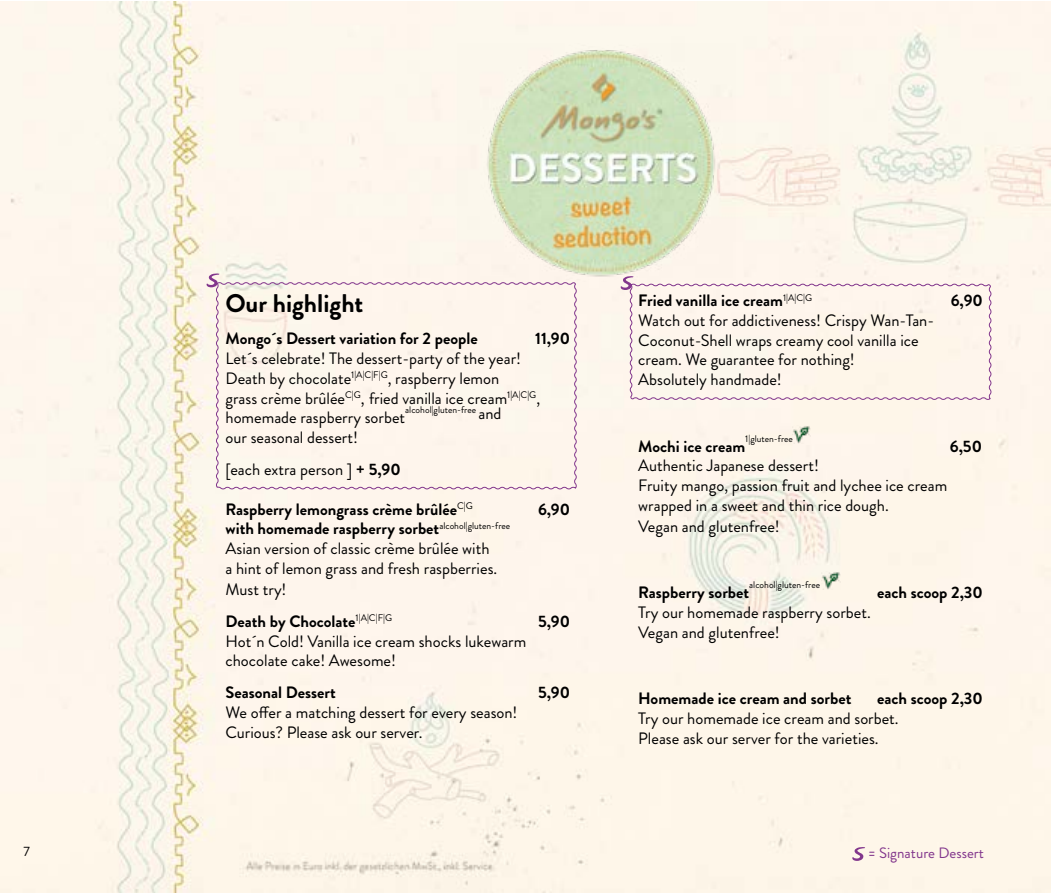
<style>
.page{position:relative;width:1051px;height:893px;background:#fff}
.page>*{position:absolute;margin:0;border:0;box-sizing:border-box;transform-origin:0 0}
.t1{font:700 25.5px "Brandon Grotesque";color:#000}
.t2{font:16.5px/19.8px "Brandon Grotesque";color:#000}
.t3{font:700 16.5px "Brandon Grotesque";color:#000}
.t4{font:15px "Brandon Grotesque";color:#82368c}
.t5{font:13.5px "Brandon Grotesque";color:#000}
.t6{font:9.6px "Brandon Grotesque";color:#000}
.s1{font-size:16.5px}
.s2{font-weight:700}
</style>
<div class="page">
<img style="left:0;top:1px;width:1050px;height:892px">
<img style="left:821px;top:572px;width:18px;height:18px">
<div style="left:629px;top:283px;width:362px;height:118px;background:#fef5ec"></div>
<img style="left:792px;top:425px;width:18px;height:19px">
<svg style="left:620px;top:281px;width:13px;height:9px"></svg>
<div style="left:215px;top:282px;width:362px;height:208px;background:#fef5ec"></div>
<svg style="left:206px;top:273px;width:13px;height:14px"></svg>
<svg style="left:852px;top:847px;width:13px;height:14px"></svg>
<img style="left:458px;top:43px;width:277px;height:238px">
<p class="t5" style="left:23px;top:842px;width:8px">7</p>
<h1 class="t1" style="left:225px;top:286px;width:139px">Our highlight</h1>
<p class="t3" style="left:225px;top:327px;width:254px">Mongo´s Dessert variation for 2 people</p>
<p class="t3" style="left:535px;top:327px;width:37px">11,90</p>
<p class="t2" style="left:225px;top:349px;width:316px">Let´s celebrate! The dessert-party of the year!<br>Death by chocolate<sup>1|A|C|F|G</sup>, raspberry lemon<br>grass crème brûlée<sup>C|G</sup>, fried vanilla ice cream<sup>1|A|C|G</sup>, homemade raspberry sorbet</p>
<p class="t6" style="left:405px;top:403px;width:98px">alcohol|gluten-free <span class="s1">and</span></p>
<p class="t2" style="left:225px;top:422px;width:177px;line-height:31.8px">our seasonal dessert!<br>[each extra person ] <span class="s2">+ 5,90</span></p>
<p class="t3" style="left:225px;top:497px;width:249px">Raspberry lemongrass crème brûlée<sup>C|G</sup></p>
<p class="t3" style="left:538px;top:497px;width:34px">6,90</p>
<p class="t2" style="left:225px;top:519px;width:286px;line-height:20.2px"><span class="s2">with homemade raspberry sorbet</span><sup>alcohol|gluten-free </sup>Asian version of classic crème brûlée with<br>a hint of lemon grass and fresh raspberries.<br>Must try!</p>
<p class="t3" style="left:225px;top:609px;width:168px">Death by Chocolate<sup>1|A|C|F|G</sup></p>
<p class="t3" style="left:538px;top:609px;width:33px">5,90</p>
<p class="t2" style="left:225px;top:631px;width:302px">Hot´n Cold! Vanilla ice cream shocks lukewarm chocolate cake! Awesome!</p>
<p class="t3" style="left:225px;top:681px;width:112px">Seasonal Dessert</p>
<p class="t3" style="left:538px;top:681px;width:33px">5,90</p>
<p class="t2" style="left:225px;top:703px;width:293px">We offer a matching dessert for every season!<br>Curious? Please ask our server.</p>
<p class="t3" style="left:638px;top:289px;width:175px">Fried vanilla ice cream<sup>1|A|C|G</sup></p>
<p class="t3" style="left:950px;top:289px;width:34px">6,90</p>
<p class="t2" style="left:638px;top:310px;width:297px">Watch out for addictiveness! Crispy Wan-Tan-Coconut-Shell wraps creamy cool vanilla ice cream. We guarantee for nothing!<br>Absolutely handmade!</p>
<p class="t6" style="left:745px;top:432px;width:49px">1|gluten-free</p>
<p class="t3" style="left:638px;top:434px;width:108px">Mochi ice cream</p>
<p class="t3" style="left:949px;top:434px;width:34px">6,50</p>
<p class="t2" style="left:638px;top:456px;width:310px;line-height:20.2px">Authentic Japanese dessert!<br>Fruity mango, passion fruit and lychee ice cream wrapped in a sweet and thin rice dough.<br>Vegan and glutenfree!</p>
<p class="t6" style="left:749px;top:578px;width:72px">alcohol|gluten-free</p>
<p class="t3" style="left:638px;top:581px;width:112px">Raspberry sorbet</p>
<p class="t3" style="left:876px;top:581px;width:107px">each scoop 2,30</p>
<p class="t2" style="left:638px;top:603px;width:234px">Try our homemade raspberry sorbet.<br>Vegan and glutenfree!</p>
<p class="t3" style="left:638px;top:687px;width:215px">Homemade ice cream and sorbet</p>
<p class="t3" style="left:876px;top:687px;width:107px">each scoop 2,30</p>
<p class="t2" style="left:638px;top:709px;width:262px">Try our homemade ice cream and sorbet.<br>Please ask our server for the varieties.</p>
<p class="t4" style="left:868px;top:842px;width:117px">= Signature Dessert</p>
</div>
